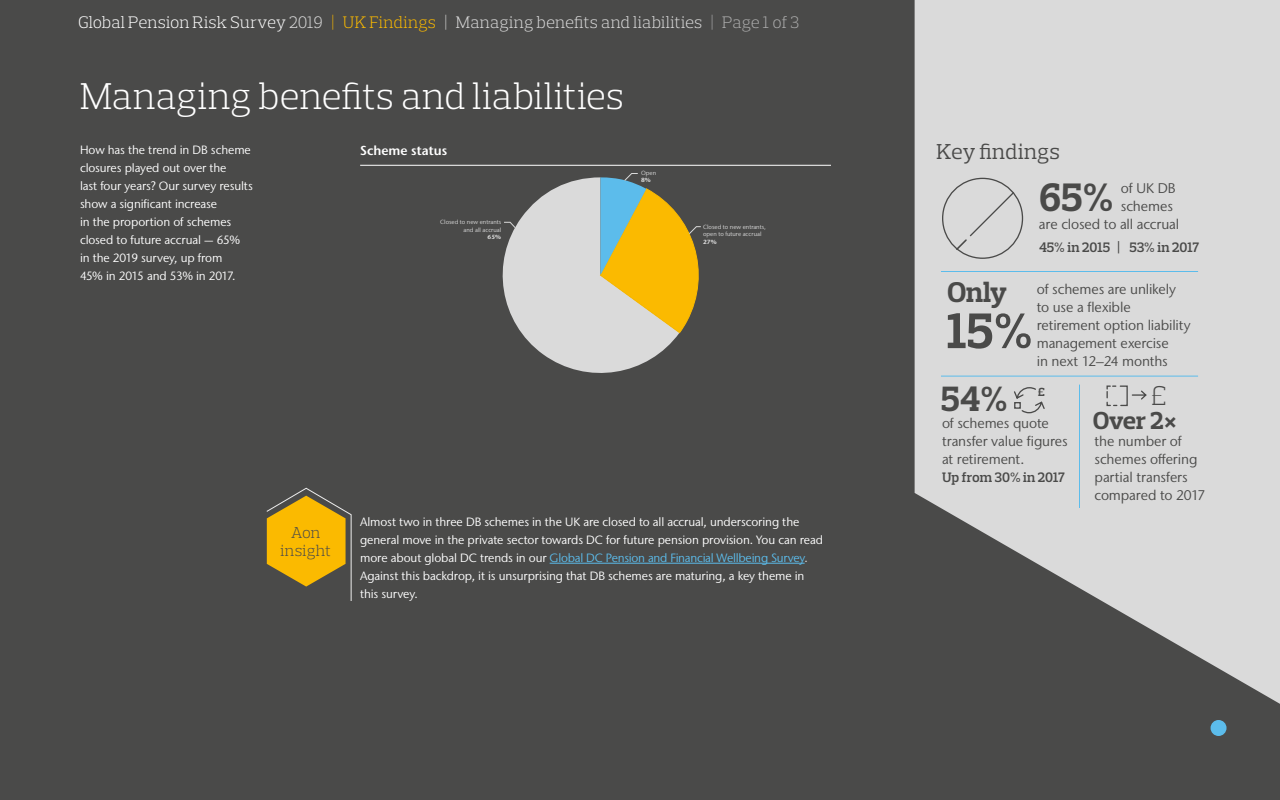
<style>
.page{position:relative;width:1280px;height:800px;background:#4a4a49}
.page>*{position:absolute;margin:0;border:0;box-sizing:border-box;transform-origin:0 0}
.t1{font:700 50.9px "Prelo Slab";color:#4a4a49}
.Body_Copy_8_5_13{font:700 40.5px "Prelo Slab";color:#4a4a49}
.t2{font:300 38px "Prelo Slab";color:#fff}
.t3{font:700 35.8px "Prelo Slab";color:#4a4a49}
.t4{font:700 29px "Prelo Slab";color:#4a4a49}
.t5{font:300 27.6px "Prelo Slab";color:#4a4a49;scale:.95 1}
.t6{font:700 25px "Prelo Slab";color:#4a4a49}
.t7{font:22px "Prelo Slab";letter-spacing:.005em;color:#4a4a49}
.t8{font:300 17px "Prelo Slab";letter-spacing:.01em;color:#dadada}
.Body_Copy_8_5_13-2{font:300 16px/18px "Prelo Slab";letter-spacing:.01em;color:#4a4a49;text-align:center}
.Body_Copy_8_5_13-3{font:14px/18px "Stone Sans IIITC Std";letter-spacing:-.01em;color:#4a4a49}
.Body_Copy_8_5_13-4{font:600 14px "Prelo Slab";letter-spacing:-.005em;color:#4a4a49}
.Headline{font:600 13px "Stone Sans IIITC Std";color:#fff}
.Body_Copy_8_5_13-5{font:12px/18px "Stone Sans IIITC Std";letter-spacing:-.01em;color:#fff}
.t9{font:700 12px "Prelo Slab";color:#4a4a49;scale:.95 1}
.t10{font:6px/7.2px "Stone Sans IIITC Pro";color:#dadada}
.s1{color:#fff}
.s2{color:#fbba00}
.s3{color:#adadad}
.s4{font-weight:700}
.s5{color:#5cbceb}
.s6{color:#dadada}
.s7{font-family:"Prelo Slab";font-weight:600}
</style>
<div class="page">
<svg style="left:915px;top:0;width:365px;height:704px;background:#c3c3c3"></svg>
<div style="left:942px;top:178px;width:81px;height:81px;border:1px solid #4a4a49;border-radius:50%"></div>
<hr style="left:941px;top:271px;width:257px;height:1px;background:#5cbceb">
<hr style="left:1079px;top:385px;width:1px;height:123px;background:#5cbceb">
<hr style="left:941px;top:376px;width:257px;height:1px;background:#5cbceb">
<div style="left:955px;top:191px;width:61px;height:60px;background:#dadada"></div>
<svg style="left:1013px;top:386px;width:33px;height:28px"></svg>
<svg style="left:1106px;top:385px;width:42px;height:22px"></svg>
<hr style="left:550px;top:563px;width:255px;height:1px;background:#5cbceb">
<hr style="left:360px;top:165px;width:471px;height:1px;background:#fff">
<svg style="left:266px;top:488px;width:86px;height:113px;background:#ae8a23"></svg>
<div style="left:1211px;top:721px;width:15px;height:14px;background:#5cbceb;border-radius:50%"></div>
<div style="left:1211px;top:720px;width:16px;height:16px;border:2px solid #5cbceb;border-radius:50%"></div>
<svg style="left:490px;top:173px;width:222px;height:205px;background:#a8a282"></svg>
<p class="t8" style="left:78px;top:12px;width:723px"><span class="s1">Global Pension Risk Survey</span> 2019 <span class="s2">| UK Findings</span> | Managing benefits and liabilities <span class="s3">| Page 1 of 3</span></p>
<p class="t2" style="left:80px;top:72px;width:546px">Managing benefits and liabilities</p>
<p class="Body_Copy_8_5_13-5" style="left:80px;top:141px;width:174px">How has the trend in DB scheme closures played out over the<br>last four years? Our survey results show a significant increase<br>in the proportion of schemes closed to future accrual — 65%<br>in the 2019 survey, up from<br>45% in 2015 and 53% in 2017.</p>
<p class="Headline" style="left:360px;top:143px;width:88px">Scheme status</p>
<p class="t10" style="left:440px;top:219px;width:63px;text-align:right">Closed to new entrants and all accrual<br><span class="s4">65%</span></p>
<p class="t10" style="left:641px;top:169px;width:17px">Open<br><span class="s4">8%</span></p>
<p class="t10" style="left:703px;top:224px;width:64px">Closed to new entrants, open to future accrual<br><span class="s4">27%</span></p>
<p class="Body_Copy_8_5_13-2" style="left:281px;top:524px;width:52px">Aon insight</p>
<p class="Body_Copy_8_5_13-5" style="left:360px;top:512px;width:464px">Almost two in three DB schemes in the UK are closed to all accrual, underscoring the general move in the private sector towards DC for future pension provision. You can read more about global DC trends in our <span class="s5">Global DC Pension and Financial Wellbeing Survey</span><span class="s6">.<br></span>Against this backdrop, it is unsurprising that DB schemes are maturing, a key theme in this survey.</p>
<p class="t7" style="left:936px;top:138px;width:125px">Key findings</p>
<p class="Body_Copy_8_5_13" style="left:1039px;top:173px;width:76px">65%</p>
<p class="Body_Copy_8_5_13-3" style="left:1121px;top:179px;width:56px">of UK DB</p>
<p class="Body_Copy_8_5_13-3" style="left:1121px;top:197px;width:54px">schemes</p>
<p class="Body_Copy_8_5_13-3" style="left:1039px;top:215px;width:142px">are closed to all accrual</p>
<p class="Body_Copy_8_5_13-4" style="left:1039px;top:239px;width:162px">45% in 2015 | 53% in 2017</p>
<p class="t4" style="left:947px;top:274px;width:61px">Only</p>
<p class="Body_Copy_8_5_13-3" style="left:1037px;top:280px;width:155px">of schemes are unlikely to use a flexible retirement option liability management exercise<br>in next 12–24 months</p>
<p class="t1" style="left:947px;top:300px;width:87px">15%</p>
<p class="t3" style="left:941px;top:377px;width:68px">54%</p>
<p class="t9" style="left:1038px;top:385px;width:8px">£</p>
<p class="t5" style="left:1151px;top:379px;width:18px">£</p>
<p class="t6" style="left:1093px;top:405px;width:86px">Over 2×</p>
<p class="Body_Copy_8_5_13-3" style="left:942px;top:414px;width:127px">of schemes quote transfer value figures at retirement.<br><span class="s7">Up from 30% in 2017</span></p>
<p class="Body_Copy_8_5_13-3" style="left:1095px;top:432px;width:112px">the number of schemes offering partial transfers compared to 2017</p>
</div>
